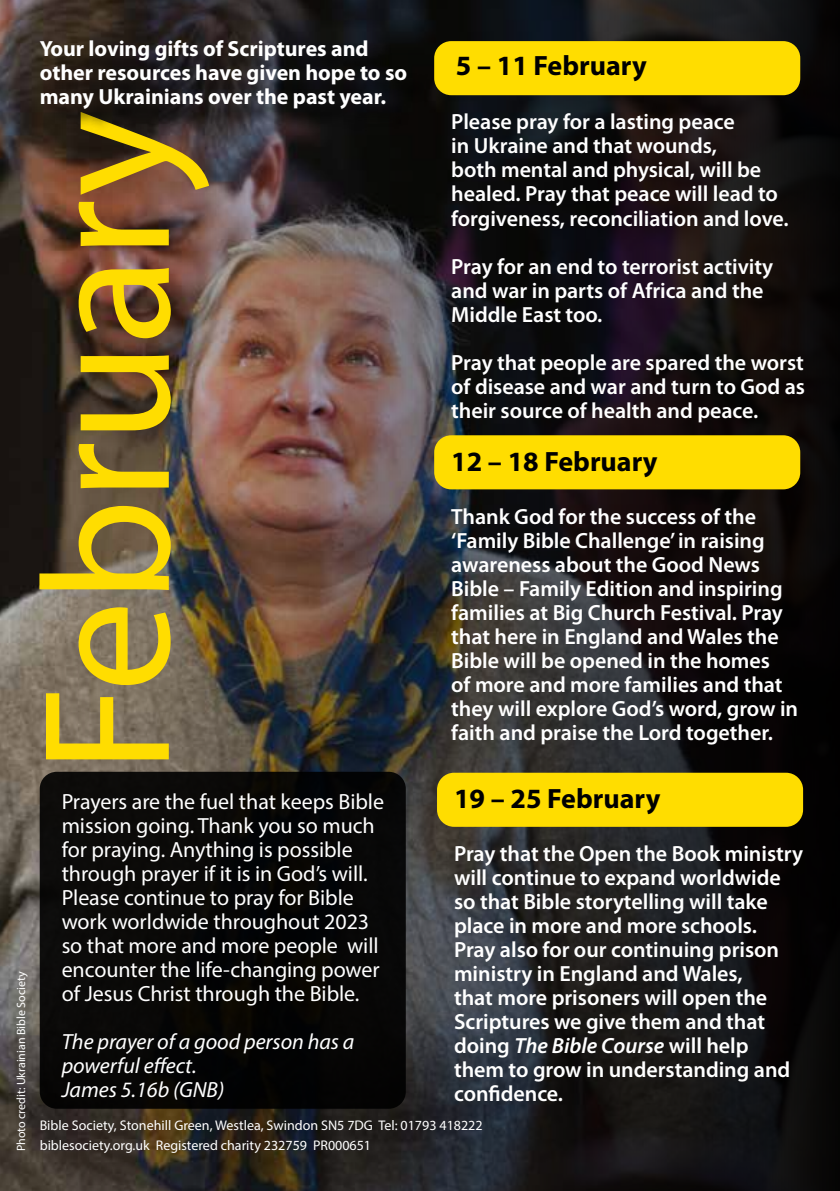
<style>
.page{position:relative;width:840px;height:1191px;background:#fff}
.page>*{position:absolute;margin:0;border:0;box-sizing:border-box;transform-origin:0 0}
.t1{font:182px "Myriad Pro";letter-spacing:-.01em;color:#fd0}
.t2{font:700 28px "Myriad Pro";color:#000}
.t3{font:600 22px/24px "Myriad Pro";letter-spacing:-.005em;color:#fff}
.t4{font:22px/24px "Myriad Pro";letter-spacing:-.005em;color:#fff}
.t5{font:700 22px/24px "Myriad Pro";letter-spacing:-.005em;color:#fff}
.t6{font:italic 22px/24px "Myriad Pro";letter-spacing:-.005em;color:#fff}
.t7{font:14px/20px "Myriad Pro";color:#fff}
.t8{font:12px "Myriad Pro";letter-spacing:-.005em;color:#fff}
.s1{font-style:italic}
</style>
<div class="page">
<img style="left:0;top:0;width:62px;height:1191px">
<img style="left:62px;top:0;width:777px;height:1191px">
<div style="left:40px;top:771px;width:365px;height:337px;background:#080707;border-radius:17px"></div>
<div style="left:434px;top:41px;width:365px;height:54px;background:#fd0;border-radius:17px"></div>
<div style="left:434px;top:435px;width:365px;height:54px;background:#fd0;border-radius:17px"></div>
<div style="left:437px;top:772px;width:365px;height:55px;background:#fd0;border-radius:17px"></div>
<div style="left:44px;top:44px;width:386px;height:88px;background:#000;opacity:.75"></div>
<p class="t5" style="left:40px;top:36px;width:369px">Your loving gifts of Scriptures and other resources have given hope to so many Ukrainians over the past year.</p>
<h1 class="t1" style="left:-5px;top:773px;width:664px;rotate:-90deg">February</h1>
<p class="t2" style="left:455px;top:47px;width:192px">5 – 11 February</p>
<p class="t3" style="left:451px;top:109px;width:339px">Please pray for a lasting peace<br>in Ukraine and that wounds,<br>both mental and physical, will be healed. Pray that peace will lead to forgiveness, reconciliation and love.</p>
<p class="t3" style="left:451px;top:253px;width:323px">Pray for an end to terrorist activity and war in parts of Africa and the<br>Middle East too.</p>
<p class="t3" style="left:451px;top:349px;width:355px;text-align:justify">Pray that people are spared the worst of disease and war and turn to God as their source of health and peace.</p>
<p class="t2" style="left:451px;top:443px;width:208px">12 – 18 February</p>
<p class="t3" style="left:451px;top:503px;width:348px">Thank God for the success of the ‘Family Bible Challenge’ in raising awareness about the Good News Bible – Family Edition and inspiring families at Big Church Festival. Pray that here in England and Wales the Bible will be opened in the homes<br>of more and more families and that they will explore God’s word, grow in faith and praise the Lord together.</p>
<p class="t8" style="left:14px;top:1151px;width:181px;rotate:-90deg">Photo credit: Ukrainian Bible Society</p>
<p class="t4" style="left:62px;top:789px;width:324px">Prayers are the fuel that keeps Bible mission going. Thank you so much for praying. Anything is possible through prayer if it is in God’s will.<br>Please continue to pray for Bible work worldwide throughout 2023 so that more and more people will encounter the life-changing power of Jesus Christ through the Bible.</p>
<p class="t6" style="left:62px;top:1029px;width:294px">The prayer of a good person has a powerful effect.<br>James 5.16b (GNB)</p>
<p class="t2" style="left:454px;top:780px;width:208px">19 – 25 February</p>
<p class="t3" style="left:454px;top:841px;width:350px">Pray that the Open the Book ministry will continue to expand worldwide so that Bible storytelling will take place in more and more schools.<br>Pray also for our continuing prison ministry in England and Wales,<br>that more prisoners will open the<br>Scriptures we give them and that doing <span class="s1">The Bible Course</span> will help them to grow in understanding and confidence.</p>
<p class="t7" style="left:40px;top:1114px;width:444px">Bible Society, Stonehill Green, Westlea, Swindon SN5 7DG Tel: 01793 418222 biblesociety.org.uk Registered charity 232759 PR000651</p>
</div>
